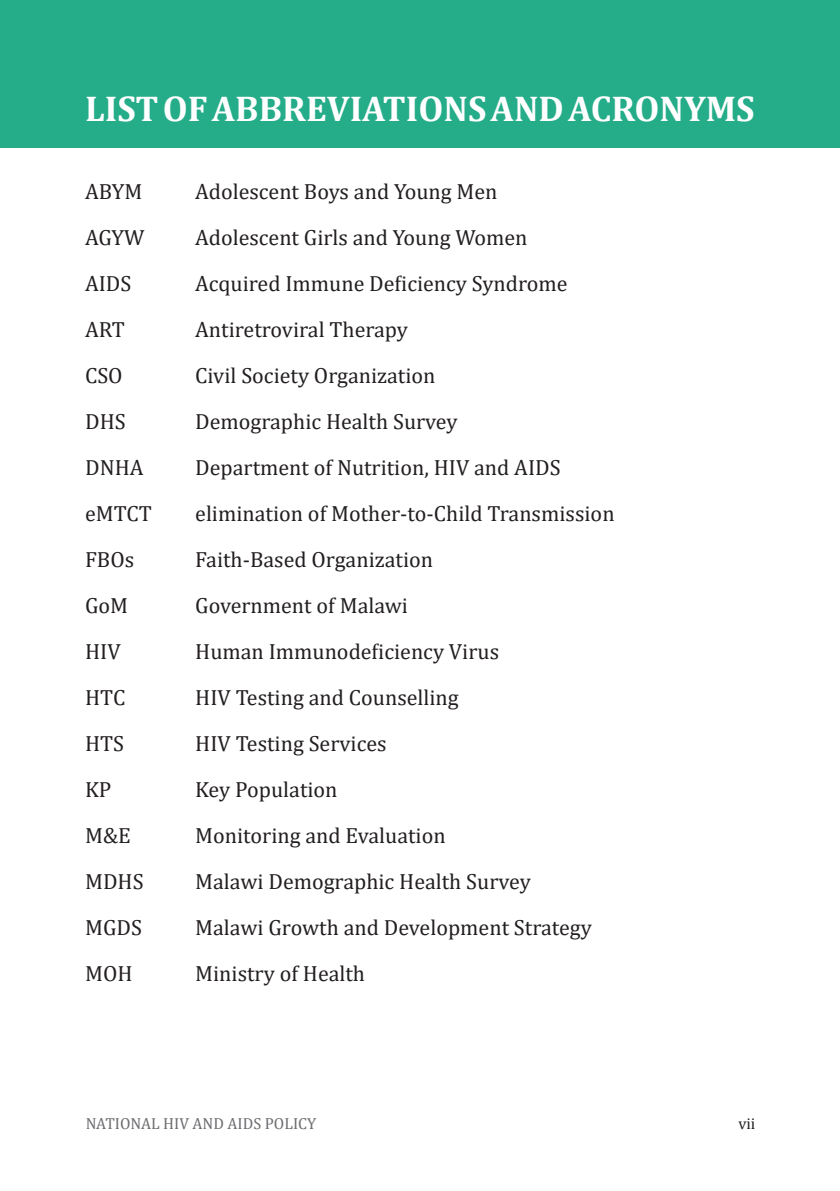
<style>
.page{position:relative;width:840px;height:1191px;background:#fff}
.page>*{position:absolute;margin:0;border:0;box-sizing:border-box;transform-origin:0 0}
.t1{font:700 36px "Cambria";color:#fff}
.t2{font:22px "Cambria";color:#231f20}
.t3{font:16px "Cambria";color:#6c6d70}
.t4{font:16px "Cambria";color:#231f20}
</style>
<div class="page">
<div style="left:0;top:0;width:839px;height:147px;background:#25ac89"></div>
<h1 class="t1" style="left:85px;top:83px;width:670px">LIST OF ABBREVIATIONS AND ACRONYMS</h1>
<p class="t2" style="left:85px;top:178px;width:59px">ABYM</p>
<p class="t2" style="left:195px;top:178px;width:303px">Adolescent Boys and Young Men</p>
<p class="t2" style="left:85px;top:224px;width:61px">AGYW</p>
<p class="t2" style="left:195px;top:224px;width:333px">Adolescent Girls and Young Women</p>
<p class="t2" style="left:85px;top:270px;width:48px">AIDS</p>
<p class="t2" style="left:195px;top:270px;width:373px">Acquired Immune Deficiency Syndrome</p>
<p class="t2" style="left:85px;top:316px;width:41px">ART</p>
<p class="t2" style="left:195px;top:316px;width:214px">Antiretroviral Therapy</p>
<p class="t2" style="left:85px;top:362px;width:39px">CSO</p>
<p class="t2" style="left:195px;top:362px;width:241px">Civil Society Organization</p>
<p class="t2" style="left:85px;top:408px;width:42px">DHS</p>
<p class="t2" style="left:195px;top:408px;width:264px">Demographic Health Survey</p>
<p class="t2" style="left:85px;top:454px;width:60px">DNHA</p>
<p class="t2" style="left:195px;top:454px;width:366px">Department of Nutrition, HIV and AIDS</p>
<p class="t2" style="left:85px;top:500px;width:68px">eMTCT</p>
<p class="t2" style="left:195px;top:500px;width:420px">elimination of Mother-to-Child Transmission</p>
<p class="t2" style="left:85px;top:546px;width:51px">FBOs</p>
<p class="t2" style="left:195px;top:546px;width:239px">Faith-Based Organization</p>
<p class="t2" style="left:85px;top:592px;width:45px">GoM</p>
<p class="t2" style="left:195px;top:592px;width:214px">Government of Malawi</p>
<p class="t2" style="left:85px;top:638px;width:37px">HIV</p>
<p class="t2" style="left:195px;top:638px;width:305px">Human Immunodeficiency Virus</p>
<p class="t2" style="left:85px;top:684px;width:42px">HTC</p>
<p class="t2" style="left:195px;top:684px;width:265px">HIV Testing and Counselling</p>
<p class="t2" style="left:85px;top:730px;width:41px">HTS</p>
<p class="t2" style="left:195px;top:730px;width:193px">HIV Testing Services</p>
<p class="t2" style="left:85px;top:776px;width:28px">KP</p>
<p class="t2" style="left:195px;top:776px;width:144px">Key Population</p>
<p class="t2" style="left:85px;top:822px;width:47px">M&amp;E</p>
<p class="t2" style="left:195px;top:822px;width:252px">Monitoring and Evaluation</p>
<p class="t2" style="left:85px;top:868px;width:60px">MDHS</p>
<p class="t2" style="left:195px;top:868px;width:337px">Malawi Demographic Health Survey</p>
<p class="t2" style="left:85px;top:914px;width:58px">MGDS</p>
<p class="t2" style="left:195px;top:914px;width:398px">Malawi Growth and Development Strategy</p>
<p class="t2" style="left:85px;top:960px;width:49px">MOH</p>
<p class="t2" style="left:195px;top:960px;width:171px">Ministry of Health</p>
<p class="t3" style="left:86px;top:1113px;width:232px">NATIONAL HIV AND AIDS POLICY</p>
<p class="t4" style="left:738px;top:1113px;width:18px">vii</p>
</div>
